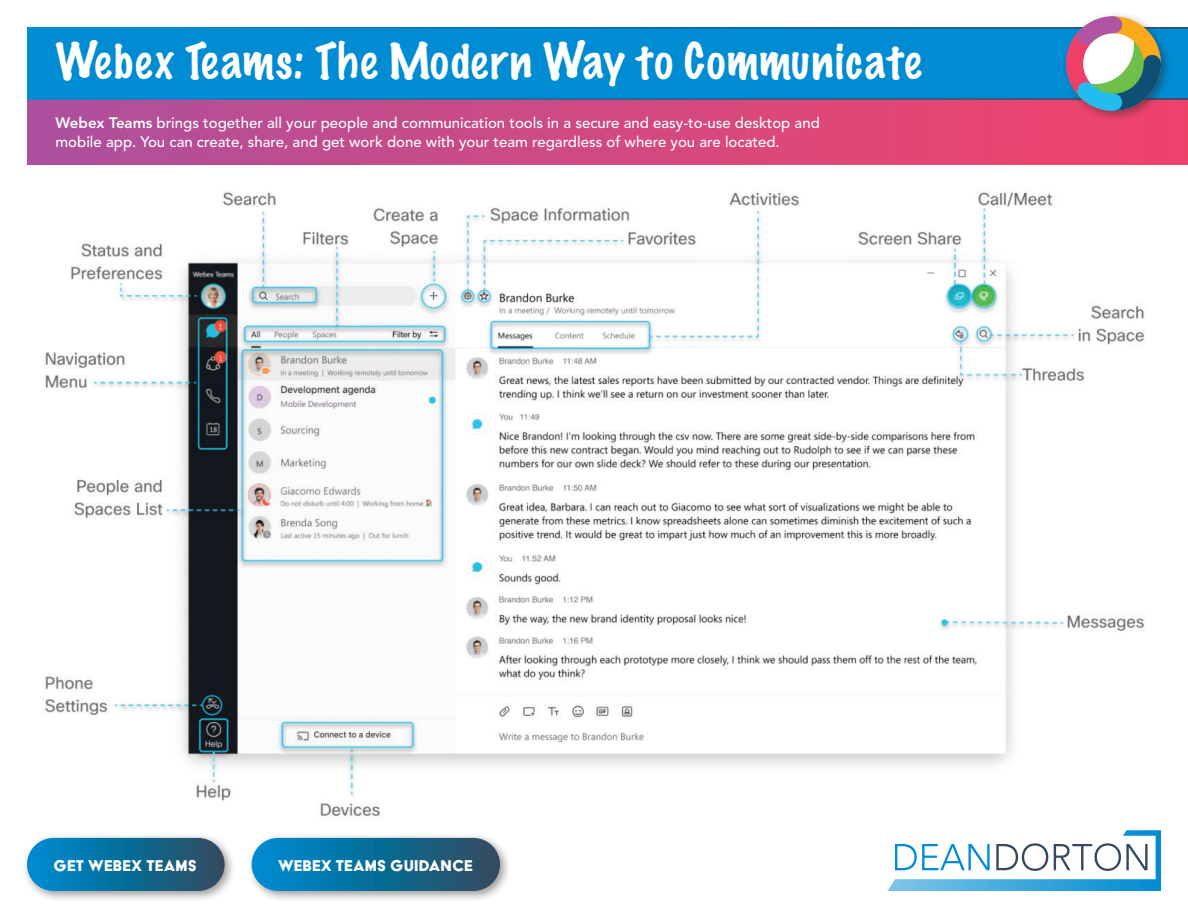
<style>
.page{position:relative;width:1188px;height:918px;background:#fff}
.page>*{position:absolute;margin:0;border:0;box-sizing:border-box;transform-origin:0 0}
.t1{font:100 45px "Marker Felt";letter-spacing:.03em;color:#fff}
.t2{font:18px "Acier BAT Text Solid";letter-spacing:.01em;color:#fff}
.t3{font:500 15px/19.5px "Avenir LT Std";color:#fff}
.s1{font-weight:800}
</style>
<div class="page">
<svg style="left:888px;top:830px;width:273px;height:61px"></svg>
<div style="left:27px;top:100px;width:1161px;height:64px;background:linear-gradient(to right,#ad509c,#f34368)"></div>
<img style="left:45px;top:192px;width:1100px;height:625px">
<div style="left:27px;top:27px;width:1161px;height:73px;background:#008cd2"></div>
<div style="left:1061px;top:11px;width:112px;height:111px;background:#231f20;opacity:.45"></div>
<img style="left:1066px;top:16px;width:95px;height:95px">
<div style="left:22px;top:833px;width:214px;height:70px;background:#231f20;opacity:.45"></div>
<svg style="left:27px;top:838px;width:198px;height:53px;background:#0e6c97"></svg>
<div style="left:247px;top:833px;width:264px;height:70px;background:#231f20;opacity:.45"></div>
<svg style="left:252px;top:838px;width:248px;height:53px;background:#0e6c97"></svg>
<h1 class="t1" style="left:56px;top:25px;width:867px">Webex Teams: The Modern Way to Communicate</h1>
<p class="t3" style="left:56px;top:113px;width:766px"><span class="s1">Webex Teams</span> brings together all your people and communication tools in a secure and easy-to-use desktop and mobile app. You can create, share, and get work done with your team regardless of where you are located.</p>
<p class="t2" style="left:54px;top:856px;width:145px">GET WEBEX TEAMS</p>
<p class="t2" style="left:278px;top:856px;width:196px">WEBEX TEAMS GUIDANCE</p>
</div>
